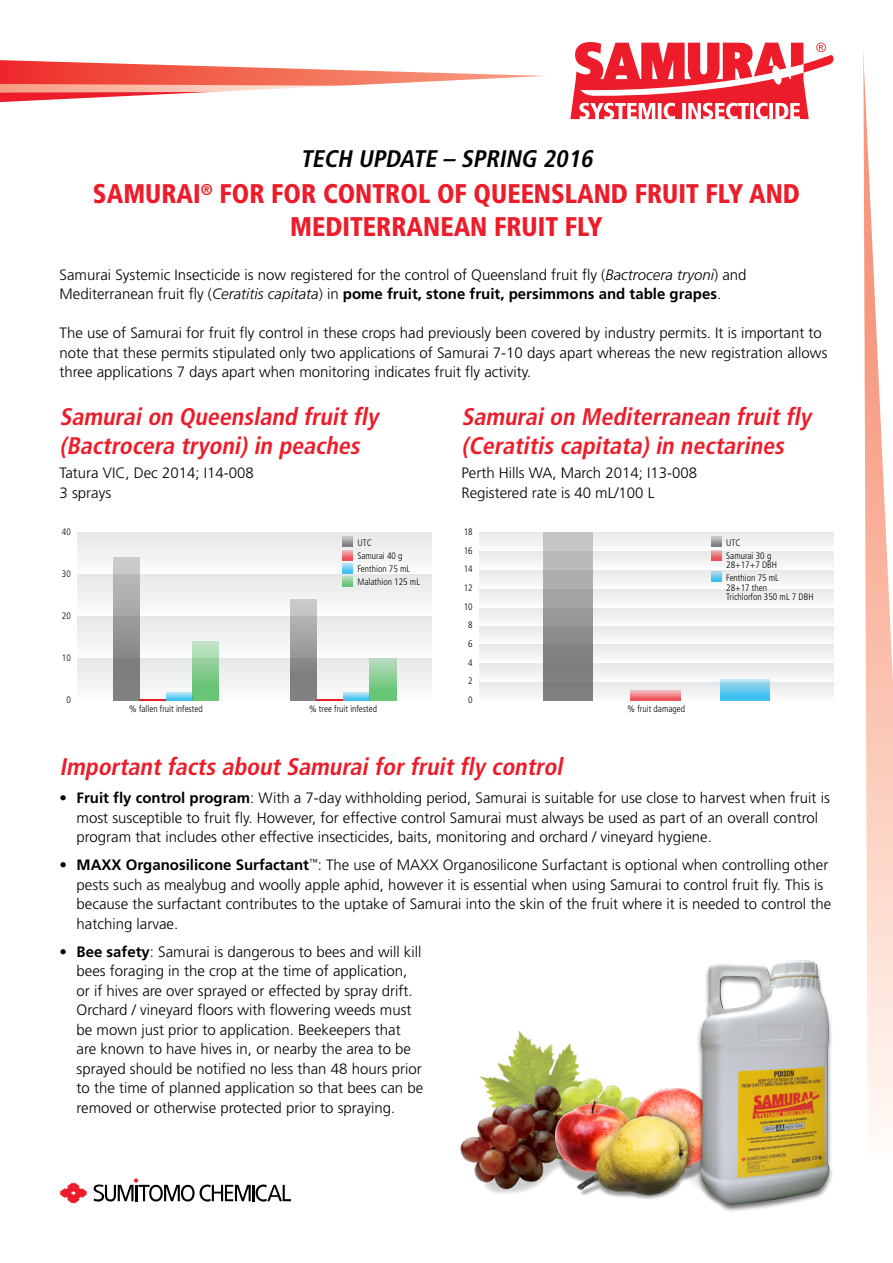
<style>
.page{position:relative;width:893px;height:1263px;background:#fff}
.page>*{position:absolute;margin:0;border:0;box-sizing:border-box;transform-origin:0 0}
.t1{font:900 condensed 27px/32.4px "Frutiger";color:#ed1c2a;text-align:center;scale:.95 1}
.t2{font:italic 700 condensed 24px/28.8px "Frutiger";color:#ed1c2a}
.t3{font:italic 700 condensed 24px "Frutiger";color:#000}
.t4{font:300 15px/19.5px "Frutiger";color:#000}
.t5{font:300 condensed 9.3px/18.8px "Frutiger";color:#000}
.s1{font-style:italic}
.s2{font-weight:700}
</style>
<div class="page">
<svg style="left:0;top:60px;width:809px;height:60px"></svg>
<svg style="left:570px;top:42px;width:264px;height:77px"></svg>
<svg style="left:60px;top:1182px;width:27px;height:21px"></svg>
<svg style="left:94px;top:1178px;width:197px;height:24px"></svg>
<div style="left:77px;top:532px;width:355px;height:42px;background:#f1f1f2"></div>
<div style="left:77px;top:574px;width:355px;height:42px;background:#f1f1f2"></div>
<div style="left:77px;top:616px;width:355px;height:43px;background:#f1f1f2"></div>
<div style="left:77px;top:659px;width:355px;height:42px;background:#f0f1f1"></div>
<hr style="left:140px;top:699px;width:26px;height:2px;background:#ed1d24">
<div style="left:113px;top:557px;width:27px;height:144px;background:linear-gradient(to bottom,#c6c6c7,#707173)"></div>
<svg style="left:166px;top:692px;width:26px;height:9px"></svg>
<svg style="left:192px;top:642px;width:27px;height:59px;background:#89cf93"></svg>
<hr style="left:317px;top:699px;width:26px;height:2px;background:#ed1d24">
<div style="left:290px;top:599px;width:27px;height:102px;background:linear-gradient(to bottom,#c7c7c8,#717274)"></div>
<svg style="left:343px;top:692px;width:27px;height:9px"></svg>
<div style="left:370px;top:659px;width:26px;height:42px;background:linear-gradient(to bottom,#b6dabc,#5cc36a)"></div>
<svg style="left:343px;top:537px;width:9px;height:49px"></svg>
<div style="left:479px;top:626px;width:354px;height:18px;background:#f0f0f1"></div>
<div style="left:479px;top:607px;width:354px;height:19px;background:#f1f1f2"></div>
<div style="left:479px;top:588px;width:354px;height:19px;background:#f1f1f2"></div>
<div style="left:479px;top:569px;width:354px;height:19px;background:#f0f1f1"></div>
<div style="left:479px;top:551px;width:354px;height:18px;background:#f1f1f2"></div>
<div style="left:479px;top:532px;width:354px;height:19px;background:#f1f1f2"></div>
<div style="left:479px;top:644px;width:354px;height:19px;background:#f0f1f1"></div>
<div style="left:479px;top:663px;width:354px;height:19px;background:#f0f1f1"></div>
<div style="left:479px;top:682px;width:354px;height:19px;background:#f0f0f1"></div>
<svg style="left:630px;top:691px;width:50px;height:10px"></svg>
<div style="left:543px;top:533px;width:50px;height:168px;background:linear-gradient(to bottom,#c5c5c6,#717273)"></div>
<svg style="left:720px;top:680px;width:50px;height:21px"></svg>
<svg style="left:711px;top:537px;width:10px;height:23px"></svg>
<svg style="left:711px;top:572px;width:10px;height:10px"></svg>
<svg style="left:863px;top:50px;width:30px;height:1071px"></svg>
<img style="left:460px;top:1031px;width:159px;height:163px">
<img style="left:556px;top:1088px;width:140px;height:111px">
<img style="left:656px;top:1136px;width:40px;height:63px">
<div style="left:696px;top:960px;width:138px;height:253px;background:#000;opacity:.5"></div>
<img style="left:696px;top:960px;width:134px;height:244px">
<h2 class="t3" style="left:300px;top:144px;width:299px">TECH UPDATE – SPRING 2016</h2>
<h1 class="t1" style="left:93px;top:178px;width:746px">SAMURAI<sup>®</sup> FOR FOR CONTROL OF QUEENSLAND FRUIT FLY AND<br>MEDITERRANEAN FRUIT FLY</h1>
<p class="t4" style="left:60px;top:265px;width:688px">Samurai Systemic Insecticide is now registered for the control of Queensland fruit fly (<span class="s1">Bactrocera tryoni</span>) and<br>Mediterranean fruit fly (<span class="s1">Ceratitis capitata</span>) in <span class="s2">pome fruit, stone fruit, persimmons and table grapes</span>.</p>
<p class="t4" style="left:60px;top:323px;width:769px">The use of Samurai for fruit fly control in these crops had previously been covered by industry permits. It is important to note that these permits stipulated only two applications of Samurai 7-10 days apart whereas the new registration allows three applications 7 days apart when monitoring indicates fruit fly activity.</p>
<h2 class="t2" style="left:60px;top:403px;width:325px">Samuraion Queensland fruitfly (Bactrocera tryoni)in peaches</h2>
<p class="t4" style="left:60px;top:463px;width:196px">Tatura VIC, Dec 2014; I14-008<br>3 sprays</p>
<h2 class="t2" style="left:461px;top:403px;width:356px">Samuraion Mediterranean fruitfly (Ceratitis capitata)in nectarines</h2>
<p class="t4" style="left:461px;top:463px;width:237px">Perth Hills WA, March 2014; I13-008<br>Registered rate is 40 mL/100 L</p>
<p class="t5" style="left:62px;top:522px;width:10px">40</p>
<p class="t5" style="left:62px;top:565px;width:10px">30</p>
<p class="t5" style="left:62px;top:607px;width:10px">20</p>
<p class="t5" style="left:62px;top:649px;width:10px">10</p>
<p class="t5" style="left:66px;top:691px;width:6px">0</p>
<p class="t5" style="left:357px;top:537px;width:64px;line-height:12.9px">UTC<br>Samurai 40 g<br>Fenthion 75 mL<br>Malathion 125 mL</p>
<p class="t5" style="left:464px;top:522px;width:10px;text-align:center">18<br>16<br>14<br>12<br>10<br>8<br>6<br>4<br>2<br>0</p>
<p class="t5" style="left:129px;top:700px;width:75px">% fallen fruit infested</p>
<p class="t5" style="left:309px;top:700px;width:70px">% tree fruit infested</p>
<p class="t5" style="left:726px;top:537px;width:47px;line-height:12.9px">UTC<br>Samurai 30 g</p>
<p class="t5" style="left:726px;top:559px;width:54px;line-height:12.9px">28+17+7 DBH<br>Fenthion 75 mL</p>
<p class="t5" style="left:726px;top:583px;width:89px;line-height:9.3px">28+17 then<br>Trichlorfon 350 mL 7 DBH</p>
<p class="t5" style="left:628px;top:700px;width:59px">% fruit damaged</p>
<h2 class="t2" style="left:60px;top:752px;width:509px">Importantfacts aboutSamuraiforfruitfly control</h2>
<p class="t4" style="left:77px;top:788px;width:755px;text-indent:-17px">• <span class="s2">Fruit fly control program</span>: With a 7-day withholding period, Samurai is suitable for use close to harvest when fruit is most susceptible to fruit fly. However, for effective control Samurai must always be used as part of an overall control program that includes other effective insecticides, baits, monitoring and orchard / vineyard hygiene.</p>
<p class="t4" style="left:77px;top:855px;width:756px;text-indent:-17px">• <span class="s2">MAXX Organosilicone Surfactant</span><sup>™</sup>: The use of MAXX Organosilicone Surfactant is optional when controlling other pests such as mealybug and woolly apple aphid, however it is essential when using Samurai to control fruit fly. This is because the surfactant contributes to the uptake of Samurai into the skin of the fruit where it is needed to control the hatching larvae.</p>
<p class="t4" style="left:77px;top:942px;width:348px;text-indent:-17px">• <span class="s2">Bee safety</span>: Samurai is dangerous to bees and will kill bees foraging in the crop at the time of application, or if hives are over sprayed or effected by spray drift.<br>Orchard / vineyard floors with flowering weeds must be mown just prior to application. Beekeepers that are known to have hives in, or nearby the area to be sprayed should be notified no less than 48 hours prior to the time of planned application so that bees can be removed or otherwise protected prior to spraying.</p>
</div>
